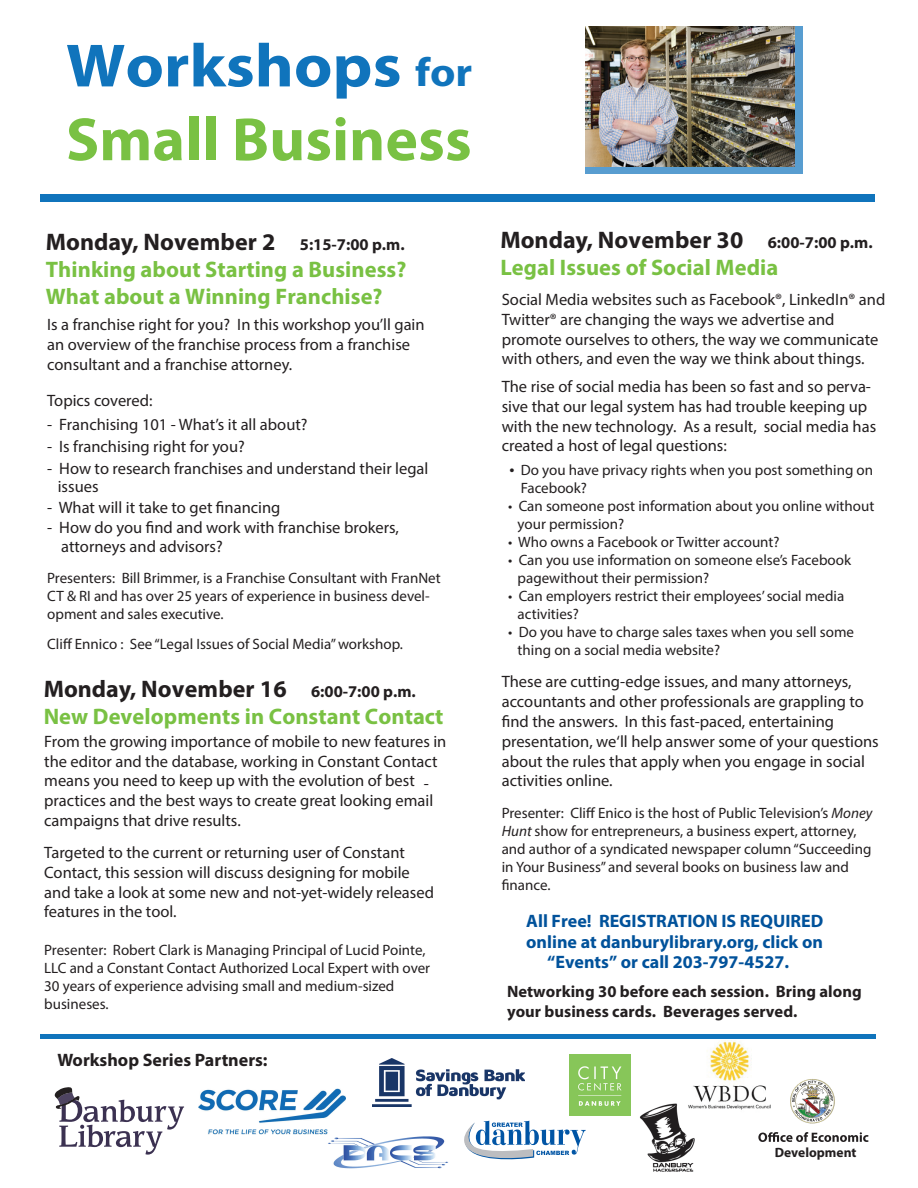
<style>
.page{position:relative;width:918px;height:1188px;background:#fff}
.page>*{position:absolute;margin:0;border:0;box-sizing:border-box;transform-origin:0 0}
.t1{font:700 61.5px/73.8px "Myriad Pro";letter-spacing:.005em;color:#79c143}
.t2{font:700 24px "Myriad Pro";letter-spacing:.005em;color:#231f20}
.t3{font:700 22.5px/27px "Myriad Pro";letter-spacing:.005em;color:#79c143}
.t4{font:700 18px "Myriad Pro";color:#01529b}
.t5{font:700 18px "Myriad Pro";color:#231f20}
.t6{font:16.5px/19.8px "Myriad Pro";color:#231f20}
.t7{font:700 16.5px/19.8px "Myriad Pro";letter-spacing:.005em;color:#231f20}
.t8{font:15px/18px "Myriad Pro";color:#231f20}
.t9{font:700 13.5px "Myriad Pro";color:#231f20}
.s1{color:#1074bc}
.s2{font-size:40.65px;color:#1074bc}
.s3{font-size:16.5px}
.s4{font-size:18px}
.s5{font-style:italic}
</style>
<div class="page">
<img style="left:790px;top:1079px;width:45px;height:45px">
<svg style="left:585px;top:26px;width:217px;height:148px;background:#5b94bd"></svg>
<hr style="left:40px;top:1034px;width:836px;height:4px;background:#1074bc">
<svg style="left:55px;top:1087px;width:129px;height:68px"></svg>
<svg style="left:758px;top:1132px;width:110px;height:10px"></svg>
<svg style="left:464px;top:1121px;width:122px;height:39px"></svg>
<img style="left:570px;top:1055px;width:61px;height:61px">
<img style="left:198px;top:1088px;width:147px;height:47px">
<div style="left:40px;top:194px;width:835px;height:8px;background:#1074bc"></div>
<img style="left:372px;top:1058px;width:153px;height:49px">
<img style="left:328px;top:1136px;width:120px;height:33px">
<img style="left:585px;top:27px;width:210px;height:139px">
<img style="left:640px;top:1103px;width:55px;height:69px">
<img style="left:685px;top:1041px;width:86px;height:71px">
<h1 class="t1" style="left:66px;top:27px;width:408px"><span class="s1">Workshops</span> <span class="s2">for<br></span>Small Business</h1>
<h2 class="t2" style="left:46px;top:226px;width:360px">Monday, November 2 <span class="s3">5:15-7:00 p.m.</span></h2>
<h3 class="t3" style="left:46px;top:255px;width:362px">Thinking about Starting a Business?<br>What about a Winning Franchise?</h3>
<p class="t6" style="left:47px;top:315px;width:379px">Is a franchise right for you? In this workshop you’ll gain an overview of the franchise process from a franchise consultant and a franchise attorney.</p>
<p class="t6" style="left:47px;top:390px;width:107px">Topics covered:</p>
<p class="t6" style="left:47px;top:414px;width:262px">- Franchising 101 - What’s it all about?</p>
<p class="t6" style="left:47px;top:436px;width:199px">- Is franchising right for you?</p>
<p class="t6" style="left:58px;top:459px;width:372px;line-height:18.3px;text-indent:-10px">- How to research franchises and understand their legal issues</p>
<p class="t6" style="left:47px;top:497px;width:235px">- What will it take to get financing</p>
<p class="t6" style="left:61px;top:518px;width:339px;line-height:18.3px;text-indent:-14px">- How do you find and work with franchise brokers, attorneys and advisors?</p>
<p class="t8" style="left:47px;top:569px;width:395px">Presenters: Bill Brimmer, is a Franchise Consultant with FranNet<br>CT &amp; RI and has over 25 years of experience in business devel&shy;opment and sales executive.</p>
<p class="t8" style="left:47px;top:635px;width:357px">Cliff Ennico : See “Legal Issues of Social Media” workshop.</p>
<h2 class="t2" style="left:44px;top:673px;width:374px">Monday, November 16 <span class="s3">6:00-7:00 p.m.</span></h2>
<h3 class="t3" style="left:44px;top:702px;width:401px">New Developments in Constant Contact</h3>
<p class="t6" style="left:44px;top:731px;width:404px">From the growing importance of mobile to new features in the editor and the database, working in Constant Contact means you need to keep up with the evolution of best practices and the best ways to create great looking email campaigns that drive results.</p>
<p class="t6" style="left:44px;top:842px;width:391px">Targeted to the current or returning user of Constant Contact, this session will discuss designing for mobile and take a look at some new and not-yet-widely released features in the tool.</p>
<p class="t8" style="left:44px;top:941px;width:387px">Presenter: Robert Clark is Managing Principal of Lucid Pointe, LLC and a Constant Contact Authorized Local Expert with over 30 years of experience advising small and medium-sized busineses.</p>
<p class="t6" style="left:424px;top:773px;width:7px">-</p>
<p class="t5" style="left:57px;top:1048px;width:212px">Workshop Series Partners:</p>
<h2 class="t2" style="left:500px;top:224px;width:374px">Monday, November 30 <span class="s3">6:00-7:00 p.m.</span></h2>
<h3 class="t3" style="left:500px;top:253px;width:279px">Legal Issues of Social Media</h3>
<p class="t6" style="left:502px;top:289px;width:385px">Social Media websites such as Facebook®, LinkedIn® and Twitter® are changing the ways we advertise and promote ourselves to others, the way we communicate with others, and even the way we think about things.</p>
<p class="t6" style="left:502px;top:376px;width:376px">The rise of social media has been so fast and so perva&shy;sive that our legal system has had trouble keeping up with the new technology. As a result, social media has created a host of legal questions:</p>
<p class="t8" style="left:521px;top:461px;width:354px;text-indent:-11px"><span class="s4">•</span> Do you have privacy rights when you post something on<br>Facebook?</p>
<p class="t8" style="left:518px;top:497px;width:358px;text-indent:-10px">• Can someone post information about you online without your permission?</p>
<p class="t8" style="left:508px;top:533px;width:273px">• Who owns a Facebook or Twitter account?</p>
<p class="t8" style="left:518px;top:551px;width:335px;text-indent:-10px">• Can you use information on someone else’s Facebook pagewithout their permission?</p>
<p class="t8" style="left:518px;top:587px;width:328px;text-indent:-10px">• Can employers restrict their employees’ social media activities?</p>
<p class="t8" style="left:518px;top:623px;width:338px;text-indent:-10px">• Do you have to charge sales taxes when you sell some thing on a social media website?</p>
<p class="t6" style="left:502px;top:672px;width:379px">These are cutting-edge issues, and many attorneys, accountants and other professionals are grappling to find the answers. In this fast-paced, entertaining presentation, we‘ll help answer some of your questions about the rules that apply when you engage in social activities online.</p>
<p class="t8" style="left:502px;top:804px;width:372px">Presenter: Cliff Enico is the host of Public Television’s <span class="s5">Money Hunt</span> show for entrepreneurs, a business expert, attorney, and author of a syndicated newspaper column “Succeeding in Your Business” and several books on business law and finance.</p>
<p class="t4" style="left:526px;top:910px;width:299px">All Free! REGISTRATION IS REQUIRED</p>
<p class="t4" style="left:526px;top:931px;width:298px">online at danburylibrary.org, click on</p>
<p class="t4" style="left:547px;top:950px;width:243px">“Events” or call 203-797-4527.</p>
<p class="t7" style="left:507px;top:981px;width:356px">Networking 30 before each session. Bring along your business cards. Beverages served.</p>
<p class="t9" style="left:775px;top:1144px;width:83px">Development</p>
</div>
